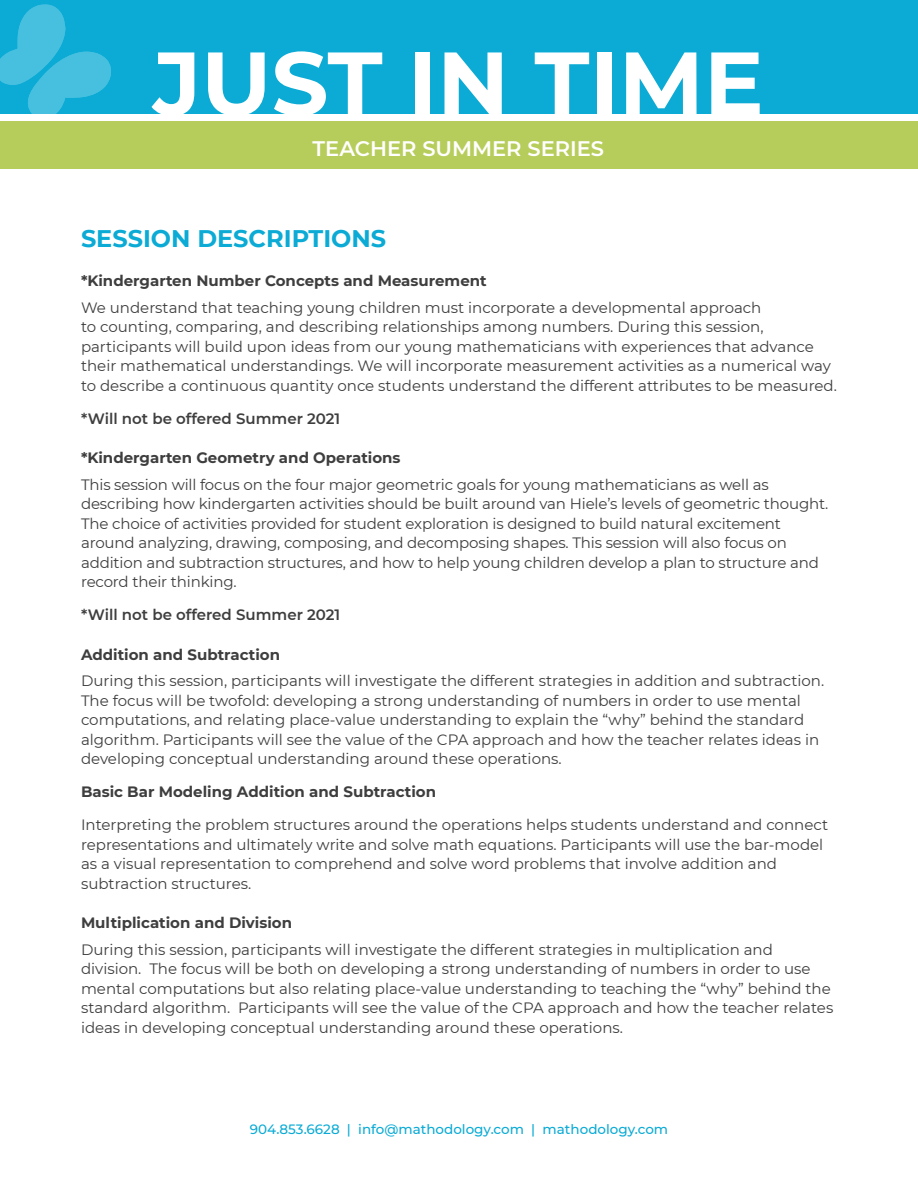
<style>
.page{position:relative;width:918px;height:1188px;background:#fff}
.page>*{position:absolute;margin:0;border:0;box-sizing:border-box;transform-origin:0 0}
.Body_Copy{font:700 89.25px "Montserrat";color:#fff}
.Subhead_1{font:700 24px "Montserrat";color:#0babd5}
.Body_Copy-2{font:600 21px "Montserrat";color:#fff}
.Body_Copy-3{font:15px/19.5px "Montserrat";color:#3e3e3f}
.Subhead_2{font:700 15px "Montserrat";color:#3e3e3f}
.Body_Copy-4{font:600 15px "Montserrat";color:#3e3e3f}
.Body_Copy-5{font:700 15px "Montserrat";color:#3e3e3f}
.t1{font:500 13.5px "Montserrat";color:#0babd5}
</style>
<div class="page">
<div style="left:0;top:0;width:918px;height:114px;background:#0babd5"></div>
<svg style="left:0;top:4px;width:111px;height:110px"></svg>
<div style="left:0;top:122px;width:918px;height:48px;background:#b7cd5b"></div>
<p class="Body_Copy" style="left:153px;top:19px;width:612px">JUST IN TIME</p>
<p class="Body_Copy-2" style="left:313px;top:133px;width:293px">TEACHER SUMMER SERIES</p>
<p class="Subhead_1" style="left:81px;top:221px;width:307px">SESSION DESCRIPTIONS</p>
<p class="Subhead_2" style="left:81px;top:270px;width:407px">*Kindergarten Number Concepts and Measurement</p>
<p class="Body_Copy-3" style="left:81px;top:297px;width:757px">We understand that teaching young children must incorporate a developmental approach<br>to counting, comparing, and describing relationships among numbers. During this session, participants will build upon ideas from our young mathematicians with experiences that advance their mathematical understandings. We will incorporate measurement activities as a numerical way to describe a continuous quantity once students understand the different attributes to be measured.</p>
<p class="Body_Copy-4" style="left:81px;top:408px;width:261px">*Will not be offered Summer 2021</p>
<p class="Subhead_2" style="left:81px;top:447px;width:321px">*Kindergarten Geometry and Operations</p>
<p class="Body_Copy-3" style="left:81px;top:474px;width:749px">This session will focus on the four major geometric goals for young mathematicians as well as describing how kindergarten activities should be built around van Hiele’s levels of geometric thought.<br>The choice of activities provided for student exploration is designed to build natural excitement around analyzing, drawing, composing, and decomposing shapes. This session will also focus on addition and subtraction structures, and how to help young children develop a plan to structure and record their thinking.</p>
<p class="Body_Copy-4" style="left:81px;top:604px;width:261px">*Will not be offered Summer 2021</p>
<p class="Subhead_2" style="left:81px;top:644px;width:201px">Addition and Subtraction</p>
<p class="Body_Copy-3" style="left:81px;top:671px;width:745px">During this session, participants will investigate the different strategies in addition and subtraction.<br>The focus will be twofold: developing a strong understanding of numbers in order to use mental computations, and relating place-value understanding to explain the “why” behind the standard algorithm. Participants will see the value of the CPA approach and how the teacher relates ideas in developing conceptual understanding around these operations.</p>
<p class="Body_Copy-5" style="left:81px;top:781px;width:357px">Basic Bar Modeling Addition and Subtraction</p>
<p class="Body_Copy-3" style="left:81px;top:815px;width:749px">Interpreting the problem structures around the operations helps students understand and connect representations and ultimately write and solve math equations. Participants will use the bar-model as a visual representation to comprehend and solve word problems that involve addition and subtraction structures.</p>
<p class="Subhead_2" style="left:81px;top:912px;width:213px">Multiplication and Division</p>
<p class="Body_Copy-3" style="left:81px;top:939px;width:754px">During this session, participants will investigate the different strategies in multiplication and division. The focus will be both on developing a strong understanding of numbers in order to use mental computations but also relating place-value understanding to teaching the “why” behind the standard algorithm. Participants will see the value of the CPA approach and how the teacher relates ideas in developing conceptual understanding around these operations.</p>
<p class="t1" style="left:250px;top:1119px;width:420px">904.853.6628 | info@mathodology.com | mathodology.com</p>
</div>
